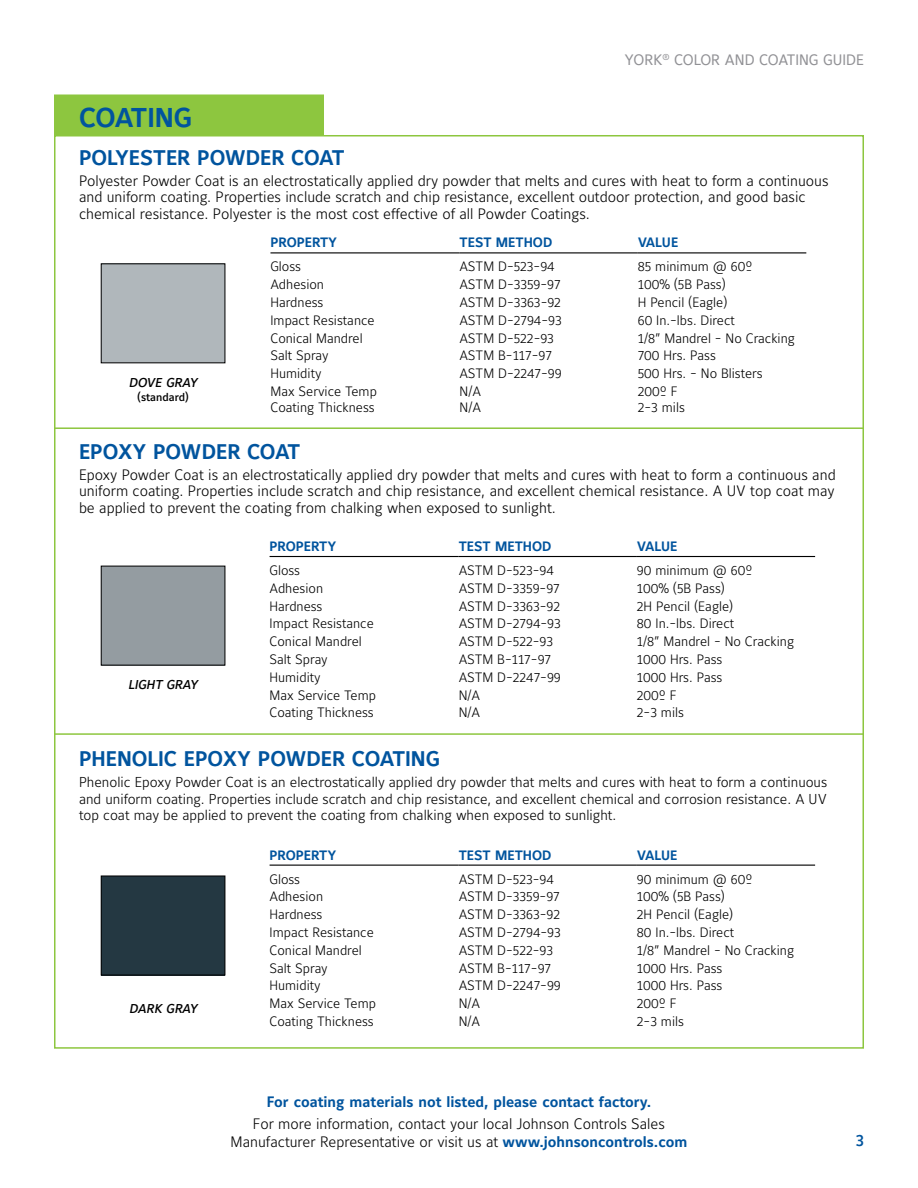
<style>
.page{position:relative;width:918px;height:1188px;background:#fff}
.page>*{position:absolute;margin:0;border:0;box-sizing:border-box;transform-origin:0 0}
.t1{font:27px "Maurea Bold Lf";letter-spacing:-.01em;color:#00549e}
.t2{font:21px "Maurea Bold Lf";color:#00549e}
.t3{font:16.5px "Maurea Medium Lf";color:#00549e}
.t4{font:15px/16.5px "Maurea Light Lf";color:#000}
.t5{font:15px "Maurea Bold Lf";color:#00549e}
.t6{font:15px "Maurea Regular Lf";color:#919195}
.t7{font:14.25px/16.5px "Maurea Light Lf";color:#000;text-align:justify}
.t8{font:13.5px "Maurea Light Lf";color:#000}
.t9{font:13.5px "Maurea Bold Lf";color:#00549e}
.t10{font:12.75px "Maurea Medium Italic Lf";color:#000}
.t11{font:11.25px "Maurea Medium Lf";color:#000}
.s1{font-family:"Maurea Bold Lf";color:#00549e}
</style>
<div class="page">
<div style="left:54px;top:94px;width:270px;height:41px;background:#8dc63f;border:2px solid #8dc63f"></div>
<div style="left:101px;top:264px;width:124px;height:99px;background:#b0b7bb"></div>
<div style="left:101px;top:263px;width:124px;height:100px;border:1px solid #000"></div>
<div style="left:101px;top:566px;width:124px;height:99px;background:#949ca1"></div>
<div style="left:101px;top:876px;width:124px;height:99px;background:#243842"></div>
<div style="left:101px;top:876px;width:124px;height:99px;border:1px solid #000"></div>
<hr style="left:54px;top:427px;width:810px;height:2px;background:#8dc63f">
<hr style="left:54px;top:733px;width:810px;height:2px;background:#8dc63f">
<hr style="left:270px;top:252px;width:190px;height:1px;background:#000">
<hr style="left:460px;top:252px;width:178px;height:1px;background:#000">
<hr style="left:638px;top:252px;width:168px;height:1px;background:#000">
<hr style="left:270px;top:556px;width:189px;height:1px;background:#000">
<hr style="left:459px;top:556px;width:178px;height:1px;background:#000">
<hr style="left:637px;top:556px;width:178px;height:1px;background:#000">
<hr style="left:270px;top:865px;width:189px;height:1px;background:#000">
<hr style="left:459px;top:865px;width:178px;height:1px;background:#000">
<hr style="left:637px;top:865px;width:178px;height:1px;background:#000">
<p class="t6" style="left:625px;top:52px;width:241px">YORK<sup>®</sup> COLOR AND COATING GUIDE</p>
<h1 class="t1" style="left:79px;top:102px;width:115px">COATING</h1>
<h2 class="t2" style="left:79px;top:146px;width:267px">POLYESTER POWDER COAT</h2>
<p class="t4" style="left:79px;top:173px;width:751px">Polyester Powder Coat is an electrostatically applied dry powder that melts and cures with heat to form a continuous and uniform coating. Properties include scratch and chip resistance, excellent outdoor protection, and good basic chemical resistance. Polyester is the most cost effective of all Powder Coatings.</p>
<p class="t10" style="left:129px;top:376px;width:70px">DOVE GRAY</p>
<p class="t11" style="left:137px;top:391px;width:53px">(standard)</p>
<p class="t9" style="left:270px;top:235px;width:68px">PROPERTY</p>
<p class="t9" style="left:460px;top:235px;width:94px">TEST METHOD</p>
<p class="t9" style="left:638px;top:235px;width:42px">VALUE</p>
<p class="t8" style="left:270px;top:259px;width:32px">Gloss</p>
<p class="t8" style="left:460px;top:259px;width:97px">ASTM D-523-94</p>
<p class="t8" style="left:638px;top:259px;width:116px">85 minimum @ 60º</p>
<p class="t8" style="left:270px;top:277px;width:55px">Adhesion</p>
<p class="t8" style="left:460px;top:277px;width:103px">ASTM D-3359-97</p>
<p class="t8" style="left:638px;top:277px;width:90px">100% (5B Pass)</p>
<p class="t8" style="left:270px;top:295px;width:54px">Hardness</p>
<p class="t8" style="left:460px;top:295px;width:103px">ASTM D-3363-92</p>
<p class="t8" style="left:638px;top:295px;width:91px">H Pencil (Eagle)</p>
<p class="t8" style="left:270px;top:313px;width:106px">Impact Resistance</p>
<p class="t8" style="left:460px;top:313px;width:104px">ASTM D-2794-93</p>
<p class="t8" style="left:638px;top:313px;width:99px">60 In.-lbs. Direct</p>
<p class="t8" style="left:270px;top:330px;width:94px">Conical Mandrel</p>
<p class="t8" style="left:460px;top:330px;width:96px">ASTM D-522-93</p>
<p class="t8" style="left:638px;top:330px;width:159px">1/8” Mandrel - No Cracking</p>
<p class="t8" style="left:270px;top:348px;width:60px">Salt Spray</p>
<p class="t8" style="left:460px;top:348px;width:94px">ASTM B-117-97</p>
<p class="t8" style="left:638px;top:348px;width:80px">700 Hrs. Pass</p>
<p class="t8" style="left:270px;top:366px;width:52px">Humidity</p>
<p class="t8" style="left:460px;top:366px;width:104px">ASTM D-2247-99</p>
<p class="t8" style="left:638px;top:366px;width:126px">500 Hrs. - No Blisters</p>
<p class="t8" style="left:270px;top:384px;width:108px">Max Service Temp</p>
<p class="t8" style="left:460px;top:384px;width:23px">N/A</p>
<p class="t8" style="left:638px;top:384px;width:41px">200º F</p>
<p class="t8" style="left:270px;top:400px;width:106px">Coating Thickness</p>
<p class="t8" style="left:460px;top:400px;width:23px">N/A</p>
<p class="t8" style="left:638px;top:400px;width:49px">2-3 mils</p>
<h2 class="t2" style="left:79px;top:440px;width:223px">EPOXY POWDER COAT</h2>
<p class="t4" style="left:79px;top:467px;width:758px;text-align:justify">Epoxy Powder Coat is an electrostatically applied dry powder that melts and cures with heat to form a continuous and uniform coating. Properties include scratch and chip resistance, and excellent chemical resistance. A UV top coat may be applied to prevent the coating from chalking when exposed to sunlight.</p>
<p class="t10" style="left:128px;top:678px;width:71px">LIGHT GRAY</p>
<p class="t9" style="left:270px;top:539px;width:68px">PROPERTY</p>
<p class="t9" style="left:459px;top:539px;width:94px">TEST METHOD</p>
<p class="t9" style="left:637px;top:539px;width:42px">VALUE</p>
<p class="t8" style="left:270px;top:563px;width:32px">Gloss</p>
<p class="t8" style="left:459px;top:563px;width:97px">ASTM D-523-94</p>
<p class="t8" style="left:637px;top:563px;width:117px">90 minimum @ 60º</p>
<p class="t8" style="left:270px;top:581px;width:55px">Adhesion</p>
<p class="t8" style="left:459px;top:581px;width:103px">ASTM D-3359-97</p>
<p class="t8" style="left:637px;top:581px;width:90px">100% (5B Pass)</p>
<p class="t8" style="left:270px;top:598px;width:54px">Hardness</p>
<p class="t8" style="left:459px;top:598px;width:103px">ASTM D-3363-92</p>
<p class="t8" style="left:637px;top:598px;width:98px">2H Pencil (Eagle)</p>
<p class="t8" style="left:270px;top:616px;width:106px">Impact Resistance</p>
<p class="t8" style="left:459px;top:616px;width:104px">ASTM D-2794-93</p>
<p class="t8" style="left:637px;top:616px;width:99px">80 In.-lbs. Direct</p>
<p class="t8" style="left:270px;top:634px;width:94px">Conical Mandrel</p>
<p class="t8" style="left:459px;top:634px;width:96px">ASTM D-522-93</p>
<p class="t8" style="left:637px;top:634px;width:159px">1/8” Mandrel - No Cracking</p>
<p class="t8" style="left:270px;top:652px;width:60px">Salt Spray</p>
<p class="t8" style="left:459px;top:652px;width:94px">ASTM B-117-97</p>
<p class="t8" style="left:637px;top:652px;width:87px">1000 Hrs. Pass</p>
<p class="t8" style="left:270px;top:670px;width:52px">Humidity</p>
<p class="t8" style="left:459px;top:670px;width:104px">ASTM D-2247-99</p>
<p class="t8" style="left:637px;top:670px;width:87px">1000 Hrs. Pass</p>
<p class="t8" style="left:270px;top:687px;width:108px">Max Service Temp</p>
<p class="t8" style="left:459px;top:687px;width:23px">N/A</p>
<p class="t8" style="left:637px;top:687px;width:41px">200º F</p>
<p class="t8" style="left:270px;top:705px;width:106px">Coating Thickness</p>
<p class="t8" style="left:459px;top:705px;width:23px">N/A</p>
<p class="t8" style="left:637px;top:705px;width:49px">2-3 mils</p>
<h2 class="t2" style="left:79px;top:747px;width:362px">PHENOLIC EPOXY POWDER COATING</h2>
<p class="t7" style="left:79px;top:775px;width:750px">Phenolic Epoxy Powder Coat is an electrostatically applied dry powder that melts and cures with heat to form a continuous and uniform coating. Properties include scratch and chip resistance, and excellent chemical and corrosion resistance. A UV top coat may be applied to prevent the coating from chalking when exposed to sunlight.</p>
<p class="t10" style="left:129px;top:1002px;width:70px">DARK GRAY</p>
<p class="t9" style="left:270px;top:847px;width:68px">PROPERTY</p>
<p class="t9" style="left:459px;top:847px;width:94px">TEST METHOD</p>
<p class="t9" style="left:637px;top:847px;width:42px">VALUE</p>
<p class="t8" style="left:270px;top:871px;width:32px">Gloss</p>
<p class="t8" style="left:459px;top:871px;width:97px">ASTM D-523-94</p>
<p class="t8" style="left:637px;top:871px;width:117px">90 minimum @ 60º</p>
<p class="t8" style="left:270px;top:889px;width:55px">Adhesion</p>
<p class="t8" style="left:459px;top:889px;width:103px">ASTM D-3359-97</p>
<p class="t8" style="left:637px;top:889px;width:90px">100% (5B Pass)</p>
<p class="t8" style="left:270px;top:907px;width:54px">Hardness</p>
<p class="t8" style="left:459px;top:907px;width:103px">ASTM D-3363-92</p>
<p class="t8" style="left:637px;top:907px;width:98px">2H Pencil (Eagle)</p>
<p class="t8" style="left:270px;top:925px;width:106px">Impact Resistance</p>
<p class="t8" style="left:459px;top:925px;width:104px">ASTM D-2794-93</p>
<p class="t8" style="left:637px;top:925px;width:99px">80 In.-lbs. Direct</p>
<p class="t8" style="left:270px;top:943px;width:94px">Conical Mandrel</p>
<p class="t8" style="left:459px;top:943px;width:96px">ASTM D-522-93</p>
<p class="t8" style="left:637px;top:943px;width:159px">1/8” Mandrel - No Cracking</p>
<p class="t8" style="left:270px;top:960px;width:60px">Salt Spray</p>
<p class="t8" style="left:459px;top:960px;width:94px">ASTM B-117-97</p>
<p class="t8" style="left:637px;top:960px;width:87px">1000 Hrs. Pass</p>
<p class="t8" style="left:270px;top:978px;width:52px">Humidity</p>
<p class="t8" style="left:459px;top:978px;width:104px">ASTM D-2247-99</p>
<p class="t8" style="left:637px;top:978px;width:87px">1000 Hrs. Pass</p>
<p class="t8" style="left:270px;top:996px;width:108px">Max Service Temp</p>
<p class="t8" style="left:459px;top:996px;width:23px">N/A</p>
<p class="t8" style="left:637px;top:996px;width:41px">200º F</p>
<p class="t8" style="left:270px;top:1014px;width:106px">Coating Thickness</p>
<p class="t8" style="left:459px;top:1014px;width:23px">N/A</p>
<p class="t8" style="left:637px;top:1014px;width:49px">2-3 mils</p>
<p class="t5" style="left:267px;top:1093px;width:386px">For coating materials not listed, please contact factory.</p>
<p class="t4" style="left:231px;top:1116px;width:458px;line-height:18px;text-align:center">For more information, contact your local Johnson Controls Sales<br>Manufacturer Representative or visit us at <span class="s1">www.johnsoncontrols.com</span></p>
<p class="t3" style="left:856px;top:1131px;width:10px">3</p>
</div>
